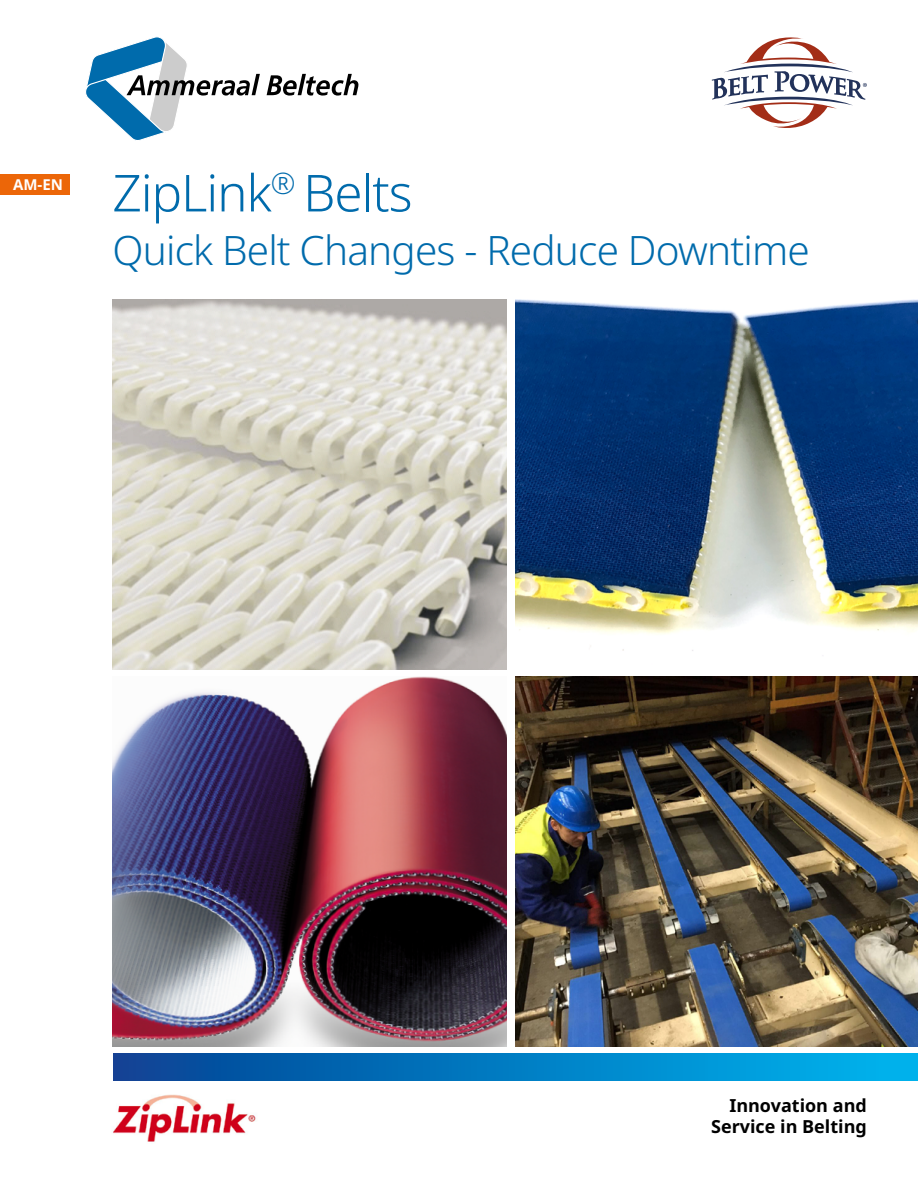
<style>
.page{position:relative;width:918px;height:1188px;background:#fff}
.page>*{position:absolute;margin:0;border:0;box-sizing:border-box;transform-origin:0 0}
.t1{font:300 51px "Noto Sans";letter-spacing:-.02em;color:#006bac}
.t2{font:300 40.5px "Noto Sans";letter-spacing:-.02em;color:#006bac}
.t3{font:700 18px/21.6px "Noto Sans";color:#000;text-align:right}
.t4{font:700 15px "Noto Sans";color:#fff}
</style>
<div class="page">
<img style="left:516px;top:299px;width:402px;height:352px">
<img style="left:516px;top:676px;width:402px;height:371px">
<div style="left:113px;top:1053px;width:805px;height:28px;background:linear-gradient(to right,#064395,#00b7f0)"></div>
<img style="left:112px;top:676px;width:395px;height:371px">
<svg style="left:85px;top:36px;width:175px;height:105px"></svg>
<svg style="left:267px;top:74px;width:91px;height:22px"></svg>
<img style="left:113px;top:1094px;width:143px;height:48px">
<img style="left:112px;top:299px;width:395px;height:371px">
<div style="left:0;top:174px;width:70px;height:21px;background:#ec6608"></div>
<svg style="left:711px;top:37px;width:156px;height:91px"></svg>
<p class="t4" style="left:13px;top:173px;width:51px">AM-EN</p>
<p class="t1" style="left:112px;top:157px;width:302px">ZipLink<sup>®</sup> Belts</p>
<p class="t2" style="left:112px;top:222px;width:699px">Quick Belt Changes - Reduce Downtime</p>
<p class="t3" style="left:711px;top:1095px;width:157px">Innovation and<br>Service in Belting</p>
</div>
